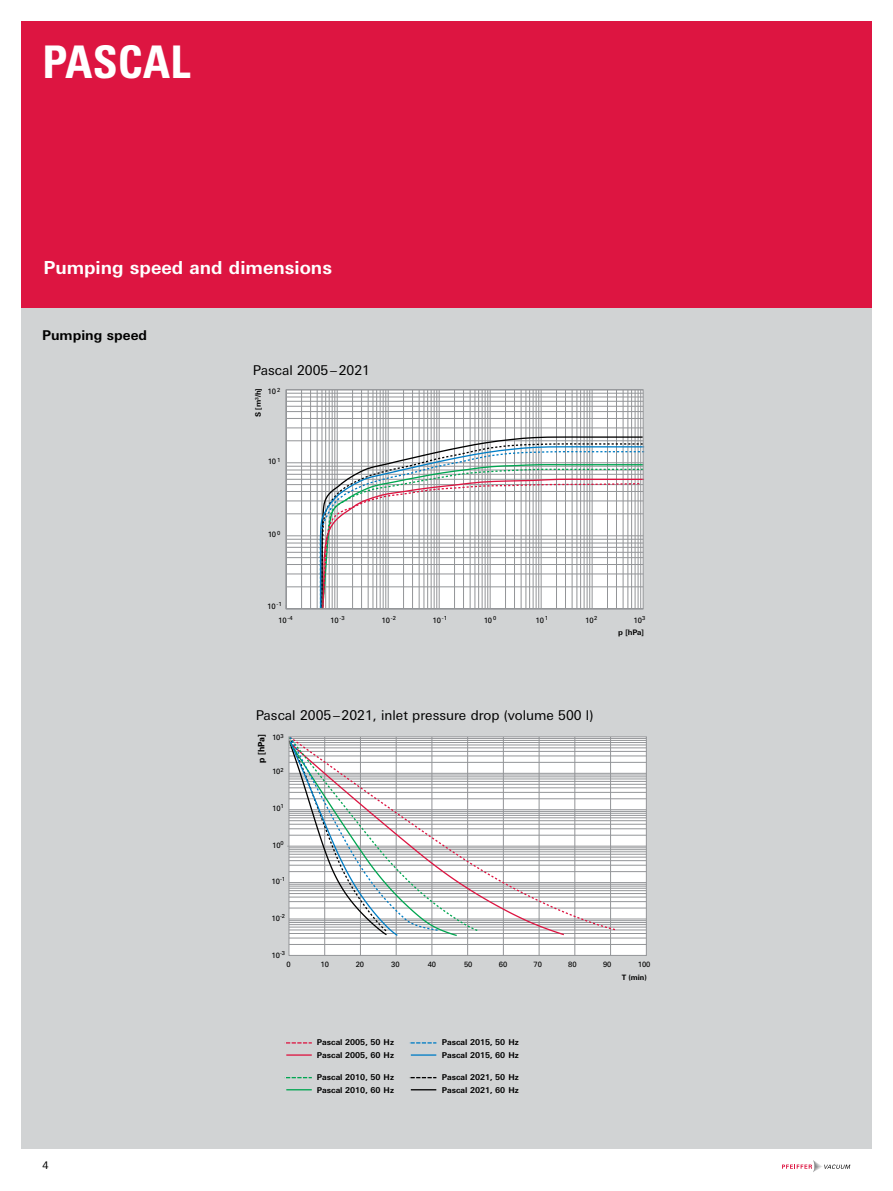
<style>
.page{position:relative;width:893px;height:1191px;background:#fff}
.page>*{position:absolute;margin:0;border:0;box-sizing:border-box;transform-origin:0 0}
.t1{font:700 condensed 45px "Univers";color:#fff}
.t2{font:700 18px "Univers Next W1 G";color:#fff}
.t3{font:13.5px "Univers Next W1 G";color:#000}
.t4{font:700 13.5px "Univers Next W1 G";color:#000}
.t5{font:10.5px "Univers Next W1 G";color:#000}
.t6{font:700 8.85px "Univers";color:#000}
.t7{font:700 8.1px/12.6px "Univers Next W1 G";color:#000}
.t8{font:700 7.95px "Univers Next W1 G";color:#000}
.t9{font:7.8px "Univers";color:#000}
.t10{font:7.65px "Univers";color:#000}
.t11{font:700 7.5px "Univers Next W1 G";color:#000}
.t12{font:700 7.35px "Univers";color:#000}
.s1{font-family:"Univers Next W1 G"}
</style>
<div class="page">
<svg style="left:782px;top:1160px;width:68px;height:12px"></svg>
<div style="left:21px;top:21px;width:851px;height:287px;background:#dd1541"></div>
<div style="left:21px;top:308px;width:851px;height:840px;background:#d1d3d4"></div>
<svg style="left:285px;top:389px;width:359px;height:220px;background:#e1e1e2"></svg>
<svg style="left:320px;top:436px;width:321px;height:9px"></svg>
<svg style="left:318px;top:445px;width:327px;height:162px;background:#ced8df"></svg>
<svg style="left:321px;top:463px;width:323px;height:15px"></svg>
<svg style="left:321px;top:478px;width:324px;height:132px;background:#dddbdc"></svg>
<div style="left:286px;top:389px;width:357px;height:220px;border:1px solid #939598"></div>
<svg style="left:286px;top:1054px;width:26px;height:1px"></svg>
<svg style="left:284px;top:1042px;width:28px;height:1px"></svg>
<svg style="left:286px;top:1089px;width:26px;height:1px"></svg>
<svg style="left:284px;top:1077px;width:28px;height:1px"></svg>
<svg style="left:411px;top:1054px;width:25px;height:1px"></svg>
<svg style="left:409px;top:1042px;width:27px;height:1px"></svg>
<svg style="left:411px;top:1089px;width:25px;height:1px"></svg>
<svg style="left:409px;top:1077px;width:27px;height:1px"></svg>
<svg style="left:291px;top:739px;width:354px;height:214px;background:#f7f8f8"></svg>
<hr style="left:289px;top:944px;width:357px;height:1px;background:#939598">
<hr style="left:289px;top:937px;width:357px;height:1px;background:#939598">
<hr style="left:289px;top:933px;width:357px;height:1px;background:#939598">
<hr style="left:289px;top:929px;width:357px;height:1px;background:#939598">
<hr style="left:289px;top:926px;width:357px;height:1px;background:#939598">
<hr style="left:289px;top:924px;width:357px;height:1px;background:#939598">
<hr style="left:289px;top:922px;width:357px;height:1px;background:#939598">
<hr style="left:289px;top:920px;width:357px;height:1px;background:#939598">
<hr style="left:289px;top:907px;width:357px;height:1px;background:#939598">
<hr style="left:289px;top:901px;width:357px;height:1px;background:#939598">
<hr style="left:289px;top:896px;width:357px;height:1px;background:#939598">
<hr style="left:289px;top:893px;width:357px;height:1px;background:#939598">
<hr style="left:289px;top:890px;width:357px;height:1px;background:#939598">
<hr style="left:289px;top:888px;width:357px;height:1px;background:#939598">
<hr style="left:289px;top:886px;width:357px;height:1px;background:#939598">
<hr style="left:289px;top:884px;width:357px;height:1px;background:#939598">
<hr style="left:289px;top:871px;width:357px;height:1px;background:#939598">
<hr style="left:289px;top:865px;width:357px;height:1px;background:#939598">
<hr style="left:289px;top:860px;width:357px;height:1px;background:#939598">
<hr style="left:289px;top:857px;width:357px;height:1px;background:#939598">
<hr style="left:289px;top:854px;width:357px;height:1px;background:#939598">
<hr style="left:289px;top:851px;width:357px;height:1px;background:#939598">
<hr style="left:289px;top:849px;width:357px;height:1px;background:#939598">
<hr style="left:289px;top:847px;width:357px;height:1px;background:#939598">
<hr style="left:289px;top:835px;width:357px;height:1px;background:#939598">
<hr style="left:289px;top:828px;width:357px;height:1px;background:#939598">
<hr style="left:289px;top:824px;width:357px;height:1px;background:#939598">
<hr style="left:289px;top:820px;width:357px;height:1px;background:#939598">
<hr style="left:289px;top:817px;width:357px;height:1px;background:#939598">
<hr style="left:289px;top:815px;width:357px;height:1px;background:#939598">
<hr style="left:289px;top:813px;width:357px;height:1px;background:#939598">
<hr style="left:289px;top:811px;width:357px;height:1px;background:#939598">
<hr style="left:289px;top:798px;width:357px;height:1px;background:#939598">
<hr style="left:289px;top:792px;width:357px;height:1px;background:#939598">
<hr style="left:289px;top:787px;width:357px;height:1px;background:#939598">
<hr style="left:289px;top:784px;width:357px;height:1px;background:#939598">
<hr style="left:289px;top:781px;width:357px;height:1px;background:#939598">
<hr style="left:289px;top:778px;width:357px;height:1px;background:#939598">
<hr style="left:289px;top:776px;width:357px;height:1px;background:#939598">
<hr style="left:289px;top:774px;width:357px;height:1px;background:#939598">
<hr style="left:289px;top:762px;width:357px;height:1px;background:#939598">
<hr style="left:289px;top:755px;width:357px;height:1px;background:#939598">
<hr style="left:289px;top:751px;width:357px;height:1px;background:#939598">
<hr style="left:289px;top:747px;width:357px;height:1px;background:#939598">
<hr style="left:289px;top:744px;width:357px;height:1px;background:#939598">
<hr style="left:289px;top:742px;width:357px;height:1px;background:#939598">
<hr style="left:289px;top:740px;width:357px;height:1px;background:#939598">
<hr style="left:289px;top:738px;width:357px;height:1px;background:#939598">
<hr style="left:289px;top:918px;width:357px;height:1px;background:#939598">
<hr style="left:289px;top:882px;width:357px;height:1px;background:#939598">
<hr style="left:289px;top:845px;width:357px;height:1px;background:#939598">
<hr style="left:289px;top:809px;width:357px;height:1px;background:#939598">
<hr style="left:289px;top:773px;width:357px;height:1px;background:#939598">
<hr style="left:324px;top:737px;width:1px;height:218px;background:#939598">
<hr style="left:396px;top:737px;width:1px;height:218px;background:#939598">
<hr style="left:467px;top:737px;width:1px;height:218px;background:#939598">
<hr style="left:539px;top:737px;width:1px;height:218px;background:#939598">
<hr style="left:610px;top:737px;width:1px;height:218px;background:#939598">
<hr style="left:360px;top:737px;width:1px;height:218px;background:#939598">
<hr style="left:431px;top:737px;width:1px;height:218px;background:#939598">
<hr style="left:503px;top:737px;width:1px;height:218px;background:#939598">
<hr style="left:574px;top:737px;width:1px;height:218px;background:#939598">
<svg style="left:479px;top:739px;width:140px;height:192px"></svg>
<svg style="left:479px;top:740px;width:86px;height:196px"></svg>
<svg style="left:287px;top:736px;width:192px;height:201px"></svg>
<div style="left:289px;top:736px;width:358px;height:219px;border:1px solid #939598"></div>
<h1 class="t1" style="left:43px;top:35px;width:149px">PASCAL</h1>
<h2 class="t2" style="left:43px;top:256px;width:290px">Pumping speed and dimensions</h2>
<h3 class="t4" style="left:42px;top:327px;width:106px">Pumping speed</h3>
<p class="t5" style="left:43px;top:1159px;width:8px">4</p>
<h3 class="t3" style="left:253px;top:362px;width:119px">Pascal 2005–2021</h3>
<p class="t9" style="left:268px;top:387px;width:14px">10<sup>2</sup></p>
<p class="t11" style="left:254px;top:417px;width:31px;rotate:-90deg">S [m<sup>3</sup>/h]</p>
<p class="t9" style="left:268px;top:457px;width:14px">10<sup>1</sup></p>
<p class="t9" style="left:268px;top:530px;width:14px">10<sup>0</sup></p>
<p class="t9" style="left:267px;top:601px;width:16px">10<sup>-1</sup></p>
<p class="t10" style="left:278px;top:615px;width:16px">10<sup>-4</sup></p>
<p class="t10" style="left:381px;top:615px;width:16px">10<sup>-2</sup></p>
<p class="t10" style="left:432px;top:615px;width:16px">10<sup>-1</sup></p>
<p class="t10" style="left:484px;top:615px;width:14px">10<sup>0</sup></p>
<p class="t10" style="left:536px;top:615px;width:14px">10<sup>1</sup></p>
<p class="t10" style="left:585px;top:615px;width:14px">10<sup>2</sup></p>
<p class="t10" style="left:634px;top:615px;width:13px">10<sup>3</sup></p>
<p class="t10" style="left:330px;top:615px;width:16px">10<sup>-3</sup></p>
<p class="t11" style="left:618px;top:628px;width:27px">p [hPa]</p>
<h3 class="t3" style="left:256px;top:707px;width:339px">Pascal 2005–2021, inlet pressure drop (volume 500 l)</h3>
<p class="t10" style="left:272px;top:733px;width:13px">10<sup>3</sup></p>
<p class="t6" style="left:256px;top:763px;width:31px;rotate:-90deg">p <span class="s1">[</span>hPa<span class="s1">]</span></p>
<p class="t10" style="left:272px;top:767px;width:13px">10<sup>2</sup></p>
<p class="t10" style="left:272px;top:804px;width:13px">10<sup>1</sup></p>
<p class="t10" style="left:272px;top:840px;width:13px">10<sup>0</sup></p>
<p class="t10" style="left:271px;top:876px;width:15px">10<sup>-1</sup></p>
<p class="t10" style="left:271px;top:913px;width:15px">10<sup>-2</sup></p>
<p class="t10" style="left:271px;top:950px;width:15px">10<sup>-3</sup></p>
<p class="t10" style="left:286px;top:960px;width:6px">0</p>
<p class="t10" style="left:321px;top:960px;width:10px">10</p>
<p class="t10" style="left:356px;top:960px;width:10px">20</p>
<p class="t10" style="left:391px;top:960px;width:10px">30</p>
<p class="t10" style="left:428px;top:960px;width:10px">40</p>
<p class="t10" style="left:464px;top:960px;width:10px">50</p>
<p class="t10" style="left:499px;top:960px;width:10px">60</p>
<p class="t10" style="left:533px;top:960px;width:10px">70</p>
<p class="t10" style="left:568px;top:960px;width:10px">80</p>
<p class="t10" style="left:603px;top:960px;width:10px">90</p>
<p class="t10" style="left:638px;top:960px;width:14px">100</p>
<p class="t8" style="left:321px;top:1034px;width:78px">Pascal 2010, 60 Hz</p>
<p class="t8" style="left:445px;top:1034px;width:78px">Pascal 2021, 60 Hz</p>
<p class="t7" style="left:317px;top:1036px;width:79px">Pascal 2005, 50 Hz<br>Pascal 2005, 60 Hz</p>
<p class="t7" style="left:317px;top:1071px;width:79px">Pascal 2010, 50 Hz<br>Pascal 2010, 60 Hz</p>
<p class="t7" style="left:442px;top:1036px;width:79px">Pascal 2015, 50 Hz<br>Pascal 2015, 60 Hz</p>
<p class="t7" style="left:442px;top:1071px;width:79px">Pascal 2021, 50 Hz<br>Pascal 2021, 60 Hz</p>
<p class="t12" style="left:622px;top:972px;width:27px">T (min)</p>
</div>
